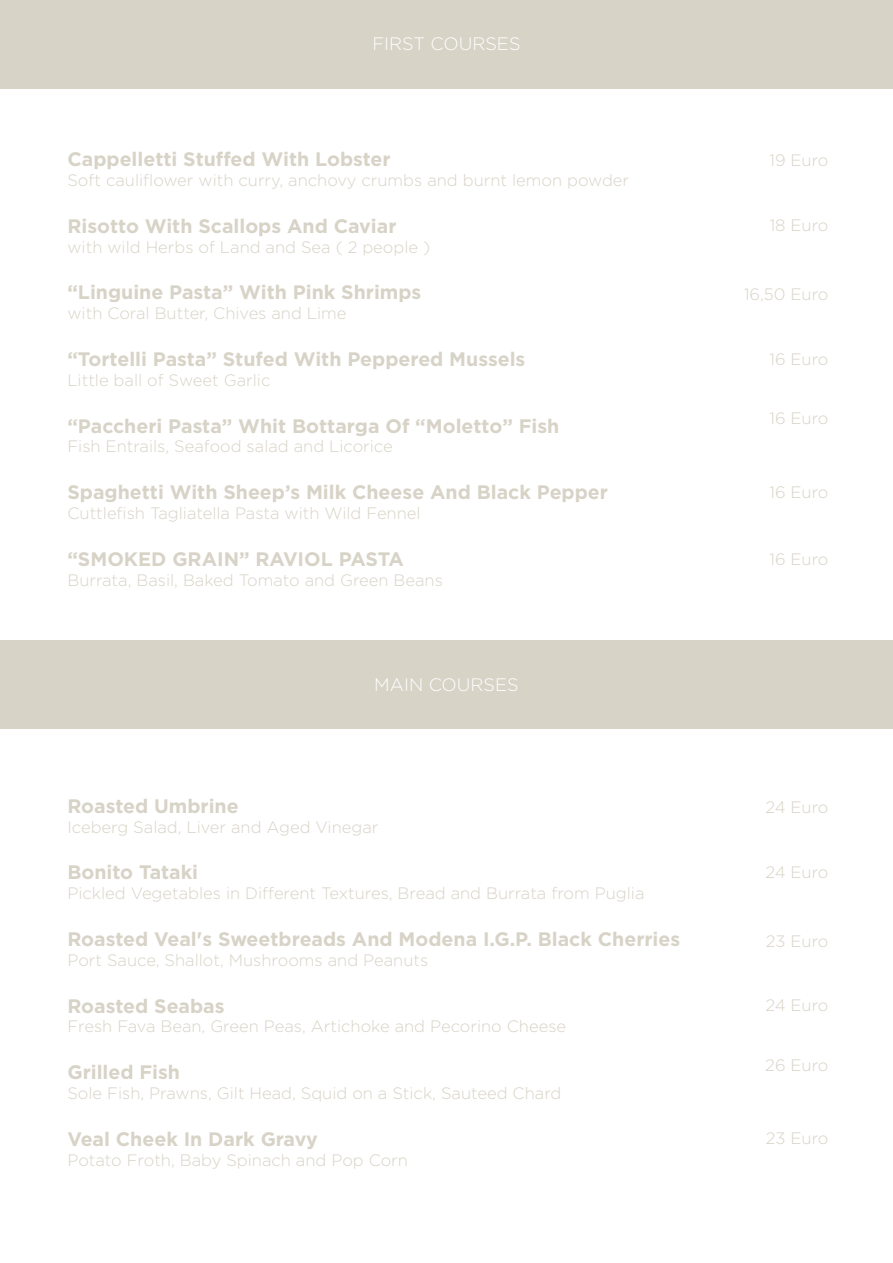
<style>
.page{position:relative;width:893px;height:1263px;background:#fff}
.page>*{position:absolute;margin:0;border:0;box-sizing:border-box;transform-origin:0 0}
.t1{font:700 19.5px "Gotham";color:#d8d3c7}
.t2{font:300 18px "Gotham";color:#fff}
.t3{font:300 16.5px "Gotham";color:#d8d3c7}
</style>
<div class="page">
<div style="left:0;top:0;width:893px;height:89px;background:#d8d3c7"></div>
<div style="left:0;top:640px;width:893px;height:89px;background:#d8d3c7"></div>
<p class="t2" style="left:372px;top:34px;width:150px">FIRST COURSES</p>
<p class="t1" style="left:67px;top:148px;width:325px">Cappelletti Stuffed With Lobster</p>
<p class="t3" style="left:67px;top:171px;width:563px">Soft cauliflower with curry, anchovy crumbs and burnt lemon powder</p>
<p class="t1" style="left:67px;top:215px;width:331px">Risotto With Scallops And Caviar</p>
<p class="t3" style="left:67px;top:238px;width:364px">with wild Herbs of Land and Sea ( 2 people )</p>
<p class="t1" style="left:67px;top:281px;width:355px">“Linguine Pasta” With Pink Shrimps</p>
<p class="t3" style="left:67px;top:304px;width:281px">with Coral Butter, Chives and Lime</p>
<p class="t1" style="left:67px;top:348px;width:459px">“Tortelli Pasta” Stufed With Peppered Mussels</p>
<p class="t3" style="left:67px;top:371px;width:205px">Little ball of Sweet Garlic</p>
<p class="t1" style="left:67px;top:414px;width:493px">“Paccheri Pasta” Whit Bottarga Of “Moletto” Fish</p>
<p class="t3" style="left:67px;top:438px;width:327px">Fish Entrails, Seafood salad and Licorice</p>
<p class="t1" style="left:67px;top:481px;width:542px">Spaghetti With Sheep’s Milk Cheese And Black Pepper</p>
<p class="t3" style="left:67px;top:504px;width:355px">Cuttlefish Tagliatella Pasta with Wild Fennel</p>
<p class="t1" style="left:67px;top:548px;width:338px">“SMOKED GRAIN” RAVIOL PASTA</p>
<p class="t3" style="left:67px;top:571px;width:377px">Burrata, Basil, Baked Tomato and Green Beans</p>
<p class="t2" style="left:374px;top:675px;width:146px">MAIN COURSES</p>
<p class="t1" style="left:67px;top:795px;width:173px">Roasted Umbrine</p>
<p class="t3" style="left:67px;top:818px;width:313px">Iceberg Salad, Liver and Aged Vinegar</p>
<p class="t1" style="left:67px;top:861px;width:132px">Bonito Tataki</p>
<p class="t3" style="left:67px;top:884px;width:579px">Pickled Vegetables in Different Textures, Bread and Burrata from Puglia</p>
<p class="t1" style="left:67px;top:928px;width:614px">Roasted Veal's Sweetbreads And Modena I.G.P. Black Cherries</p>
<p class="t3" style="left:67px;top:951px;width:362px">Port Sauce, Shallot, Mushrooms and Peanuts</p>
<p class="t1" style="left:67px;top:994px;width:159px">Roasted Seabas</p>
<p class="t3" style="left:67px;top:1017px;width:500px">Fresh Fava Bean, Green Peas, Artichoke and Pecorino Cheese</p>
<p class="t1" style="left:67px;top:1061px;width:114px">Grilled Fish</p>
<p class="t3" style="left:67px;top:1084px;width:496px">Sole Fish, Prawns, Gilt Head, Squid on a Stick, Sauteed Chard</p>
<p class="t1" style="left:67px;top:1128px;width:252px">Veal Cheek In Dark Gravy</p>
<p class="t3" style="left:67px;top:1151px;width:342px">Potato Froth, Baby Spinach and Pop Corn</p>
<p class="t3" style="left:769px;top:151px;width:60px">19 Euro</p>
<p class="t3" style="left:770px;top:216px;width:60px">18 Euro</p>
<p class="t3" style="left:744px;top:285px;width:86px">16,50 Euro</p>
<p class="t3" style="left:769px;top:350px;width:60px">16 Euro</p>
<p class="t3" style="left:769px;top:410px;width:60px">16 Euro</p>
<p class="t3" style="left:769px;top:483px;width:60px">16 Euro</p>
<p class="t3" style="left:769px;top:550px;width:60px">16 Euro</p>
<p class="t3" style="left:765px;top:798px;width:65px">24 Euro</p>
<p class="t3" style="left:765px;top:863px;width:65px">24 Euro</p>
<p class="t3" style="left:766px;top:932px;width:64px">23 Euro</p>
<p class="t3" style="left:765px;top:996px;width:65px">24 Euro</p>
<p class="t3" style="left:765px;top:1056px;width:65px">26 Euro</p>
<p class="t3" style="left:766px;top:1130px;width:64px">23 Euro</p>
</div>
